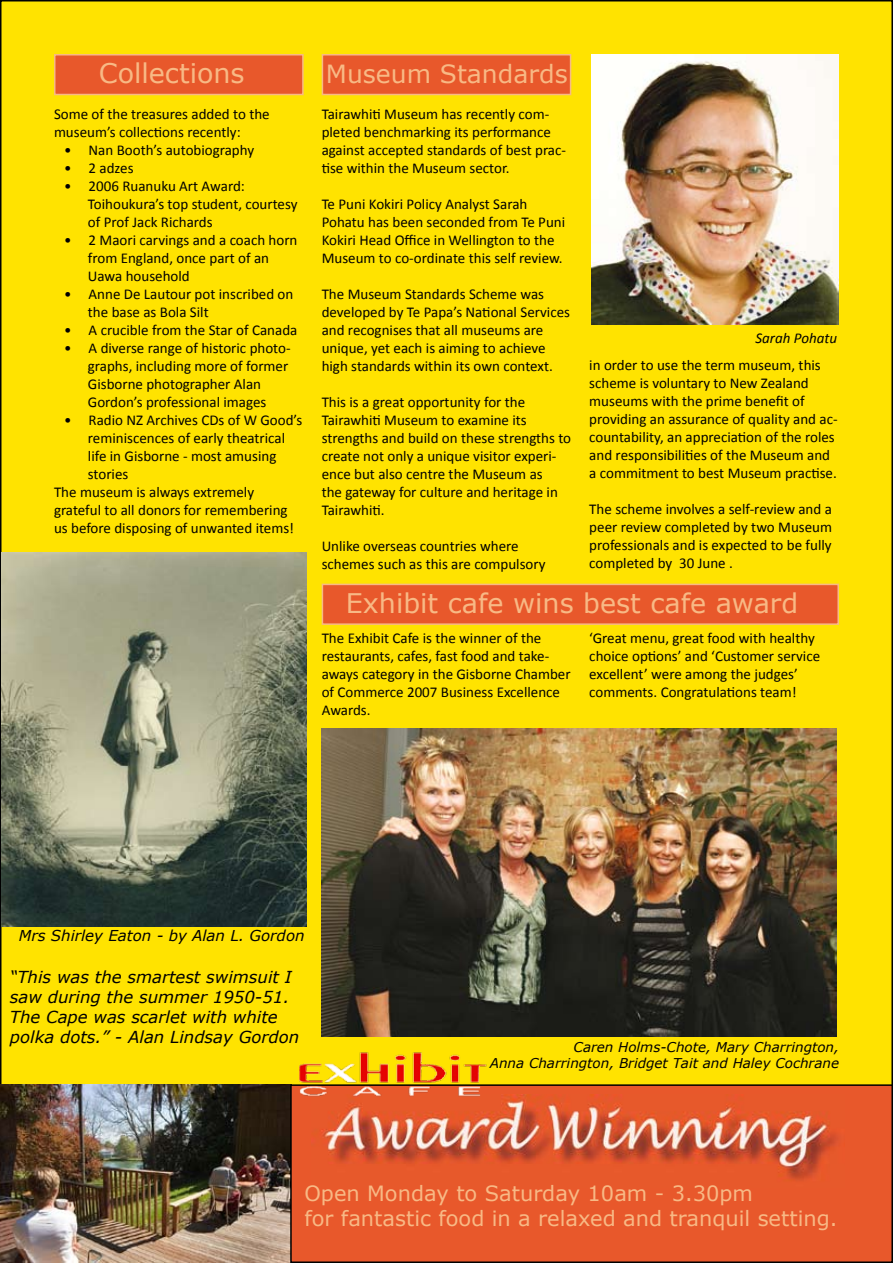
<style>
.page{position:relative;width:893px;height:1263px;background:#fff}
.page>*{position:absolute;margin:0;border:0;box-sizing:border-box;transform-origin:0 0}
.t1{font:27px "Verdana";color:#f8b985}
.t2{font:25.05px "Verdana";color:#f8b985}
.t3{font:21px/25.2px "Verdana";color:#f8b985}
.t4{font:italic 16.5px/19.8px "Verdana";color:#000}
.t5{font:15px/18px "Calibri";color:#000}
.t6{font:italic 15px "Verdana";color:#000}
.t7{font:italic 15px "Calibri";color:#000}
.t8{font:italic 13.5px/16.2px "Verdana";color:#000;text-align:right}
</style>
<div class="page">
<div style="left:1px;top:1px;width:891px;height:1261px;background:#ffe300"></div>
<img style="left:0;top:1084px;width:290px;height:178px">
<div style="left:291px;top:1085px;width:601px;height:177px;background:#e8582b"></div>
<div style="left:290px;top:1084px;width:603px;height:179px;border:2px solid #000"></div>
<div style="left:322px;top:55px;width:249px;height:39px;background:#e8582b"></div>
<div style="left:322px;top:54px;width:249px;height:41px;border:2px solid #f8b985"></div>
<div style="left:55px;top:55px;width:248px;height:39px;background:#e8582b"></div>
<div style="left:54px;top:54px;width:250px;height:41px;border:2px solid #f8b985"></div>
<div style="left:322px;top:584px;width:516px;height:40px;background:#e8582b"></div>
<div style="left:322px;top:584px;width:517px;height:41px;border:2px solid #f8b985"></div>
<img style="left:1px;top:552px;width:305px;height:374px">
<img style="left:591px;top:54px;width:248px;height:271px">
<img style="left:322px;top:729px;width:515px;height:308px">
<img style="left:311px;top:1095px;width:528px;height:86px">
<img style="left:273px;top:1052px;width:231px;height:50px">
<h1 class="t1" style="left:99px;top:56px;width:147px">Collections</h1>
<p class="t5" style="left:54px;top:104px;width:217px">Some of the treasures added to the museum’s collections recently:</p>
<p class="t5" style="left:64px;top:140px;width:192px">• Nan Booth’s autobiography</p>
<p class="t5" style="left:64px;top:158px;width:71px">• 2 adzes</p>
<p class="t5" style="left:88px;top:176px;width:211px;text-indent:-24px">• 2006 Ruanuku Art Award:<br>Toihoukura’s top student, courtesy of Prof Jack Richards</p>
<p class="t5" style="left:88px;top:230px;width:211px;text-indent:-24px">• 2 Maori carvings and a coach horn from England, once part of an<br>Uawa household</p>
<p class="t5" style="left:88px;top:284px;width:207px;text-indent:-24px">• Anne De Lautour pot inscribed on the base as Bola Silt</p>
<p class="t5" style="left:64px;top:320px;width:235px">• A crucible from the Star of Canada</p>
<p class="t5" style="left:88px;top:338px;width:204px;text-indent:-24px">• A diverse range of historic photo&shy;graphs, including more of former<br>Gisborne photographer Alan<br>Gordon’s professional images</p>
<p class="t5" style="left:64px;top:410px;width:240px">• Radio NZ Archives CDs of W Good’s</p>
<p class="t5" style="left:88px;top:428px;width:199px">reminiscences of early theatrical</p>
<p class="t5" style="left:88px;top:446px;width:190px">life in Gisborne - most amusing</p>
<p class="t5" style="left:88px;top:464px;width:42px">stories</p>
<p class="t5" style="left:54px;top:482px;width:202px">The museum is always extremely</p>
<p class="t5" style="left:54px;top:500px;width:235px">grateful to all donors for remembering</p>
<p class="t5" style="left:54px;top:518px;width:242px">us before disposing of unwanted items!</p>
<h2 class="t2" style="left:326px;top:58px;width:243px">Museum Standards</h2>
<p class="t5" style="left:322px;top:104px;width:246px">Tairawhiti Museum has recently com&shy;pleted benchmarking its performance against accepted standards of best prac&shy;tise within the Museum sector.</p>
<p class="t5" style="left:322px;top:194px;width:245px">Te Puni Kokiri Policy Analyst Sarah Pohatu has been seconded from Te Puni Kokiri Head Office in Wellington to the Museum to co-ordinate this self review.</p>
<p class="t5" style="left:322px;top:284px;width:250px">The Museum Standards Scheme was developed by Te Papa’s National Services and recognises that all museums are unique, yet each is aiming to achieve high standards within its own context.</p>
<p class="t5" style="left:322px;top:392px;width:251px">This is a great opportunity for the Tairawhiti Museum to examine its strengths and build on these strengths to create not only a unique visitor experi&shy;ence but also centre the Museum as<br>the gateway for culture and heritage in Tairawhiti.</p>
<p class="t5" style="left:322px;top:536px;width:225px">Unlike overseas countries where schemes such as this are compulsory</p>
<p class="t7" style="left:755px;top:329px;width:83px">Sarah Pohatu</p>
<p class="t5" style="left:589px;top:355px;width:250px">in order to use the term museum, this scheme is voluntary to New Zealand museums with the prime benefit of providing an assurance of quality and ac&shy;countability, an appreciation of the roles and responsibilities of the Museum and a commitment to best Museum practise.</p>
<p class="t5" style="left:589px;top:499px;width:244px;text-align:justify">The scheme involves a self-review and a peer review completed by two Museum professionals and is expected to be fully completed by 30 June .</p>
<h1 class="t1" style="left:346px;top:586px;width:454px">Exhibit cafe wins best cafe award</h1>
<p class="t5" style="left:322px;top:628px;width:250px">The Exhibit Cafe is the winner of the restaurants, cafes, fast food and take&shy;aways category in the Gisborne Chamber of Commerce 2007 Business Excellence<br>Awards.</p>
<p class="t5" style="left:589px;top:628px;width:232px">‘Great menu, great food with healthy choice options’ and ‘Customer service excellent’ were among the judges’ comments. Congratulations team!</p>
<p class="t6" style="left:19px;top:926px;width:287px">Mrs Shirley Eaton - by Alan L. Gordon</p>
<p class="t4" style="left:10px;top:967px;width:291px">“This was the smartest swimsuit I saw during the summer 1950-51.<br>The Cape was scarlet with white polka dots.” - Alan Lindsay Gordon</p>
<p class="t8" style="left:490px;top:1039px;width:351px">Caren Holms-Chote, Mary Charrington,<br>Anna Charrington, Bridget Tait and Haley Cochrane</p>
<h3 class="t3" style="left:304px;top:1180px;width:534px">Open Monday to Saturday 10am - 3.30pm<br>for fantastic food in a relaxed and tranquil setting.</h3>
</div>
